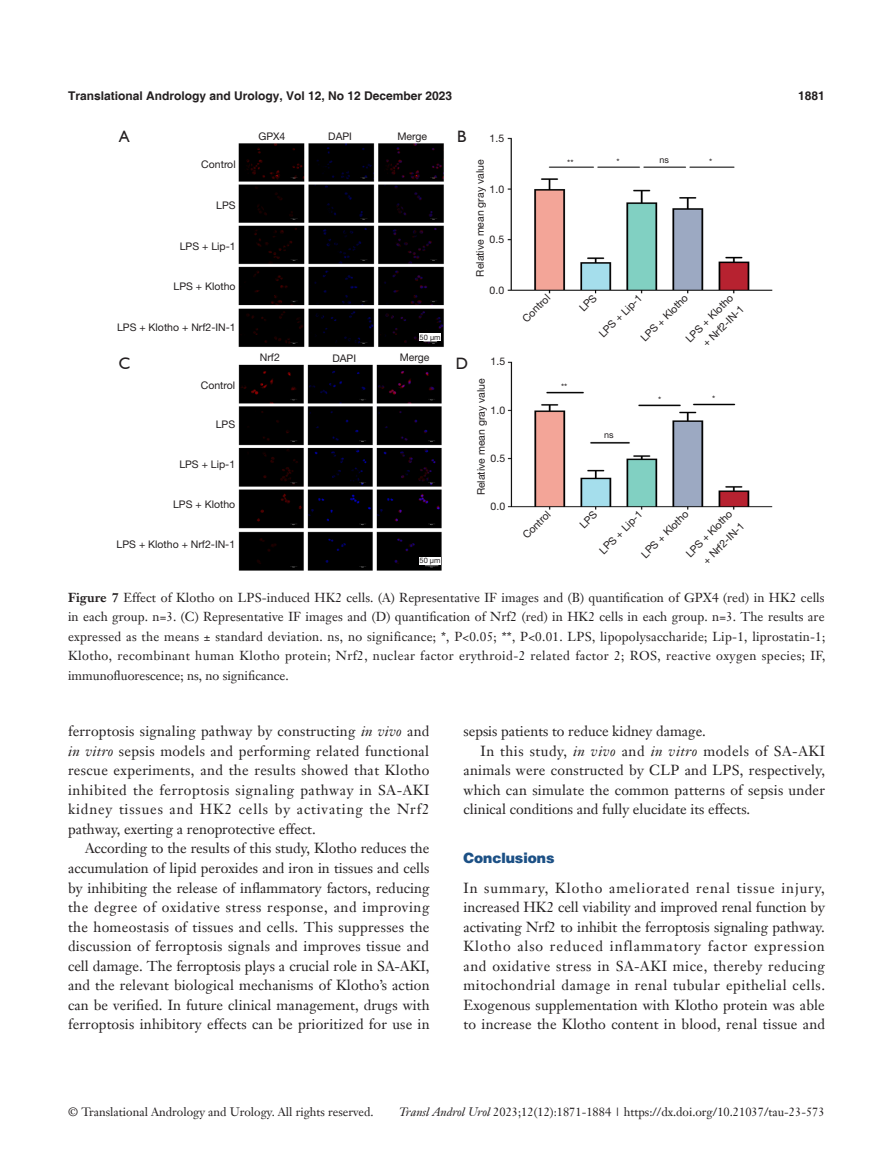
<style>
.page{position:relative;width:893px;height:1170px;background:#fff}
.page>*{position:absolute;margin:0;border:0;box-sizing:border-box;transform-origin:0 0}
.t1{font:16.5px "Humanist 521 BT";color:#231f20}
.t2{font:14.25px/19.5px "Janson Text LT";color:#231f20;text-align:justify}
._1ji-6_5{font:900 14.25px "Helvetica";color:#1c5085}
.二级标题下沉{font:12.75px/19.5px "Janson Text LT";color:#231f20;text-align:justify}
.t3{font:12px "Janson Text LT";color:#231f20}
.t4{font:700 12px "Helvetica";color:#231f20}
.二级标题下沉-2{font:10.5px/15.3px "Helvetica Neue LT Pro";color:#231f20;text-align:right}
.二级标题下沉-3{font:9px "Helvetica Neue LT Pro";color:#231f20}
.二级标题下沉-4{font:7.5px "Helvetica Neue LT Pro";color:#231f20}
.s1{font-weight:700}
.s2{font-style:italic}
</style>
<div class="page">
<img style="left:238px;top:137px;width:535px;height:434px">
<div style="left:453px;top:128px;width:17px;height:17px;background:#fff"></div>
<div style="left:453px;top:355px;width:17px;height:17px;background:#fff"></div>
<div style="left:420px;top:333px;width:21px;height:8px;background:#fff"></div>
<div style="left:419px;top:557px;width:22px;height:7px;background:#fff"></div>
<svg style="left:579px;top:293px;width:18px;height:19px"></svg>
<svg style="left:579px;top:509px;width:19px;height:19px"></svg>
<p class="t4" style="left:68px;top:88px;width:386px">Translational Andrology and Urology, Vol 12, No 12 December 2023</p>
<p class="t4" style="left:798px;top:88px;width:28px">1881</p>
<p class="t1" style="left:119px;top:126px;width:12px">A</p>
<p class="t1" style="left:457px;top:127px;width:11px">B</p>
<p class="二级标题下沉-2" style="left:258px;top:128px;width:29px">GPX4</p>
<p class="二级标题下沉-2" style="left:328px;top:128px;width:25px">DAPI</p>
<p class="二级标题下沉-2" style="left:397px;top:128px;width:31px">Merge</p>
<p class="二级标题下沉-2" style="left:490px;top:130px;width:16px">1.5</p>
<p class="二级标题下沉-2" style="left:201px;top:156px;width:36px">Control</p>
<p class="二级标题下沉-2" style="left:216px;top:197px;width:21px">LPS</p>
<p class="二级标题下沉-2" style="left:180px;top:238px;width:57px">LPS + Lip-1</p>
<p class="二级标题下沉-2" style="left:174px;top:279px;width:64px">LPS + Klotho</p>
<p class="二级标题下沉-2" style="left:117px;top:319px;width:120px">LPS + Klotho + Nrf2-IN-1</p>
<p class="二级标题下沉-4" style="left:420px;top:332px;width:22px">50 μm</p>
<p class="二级标题下沉-2" style="left:472px;top:276px;width:118px;rotate:-90deg">Relative mean gray value</p>
<p class="二级标题下沉-2" style="left:490px;top:181px;width:16px">1.0</p>
<p class="二级标题下沉-2" style="left:490px;top:232px;width:16px">0.5</p>
<p class="二级标题下沉-2" style="left:490px;top:282px;width:16px">0.0</p>
<p class="二级标题下沉-3" style="left:567px;top:157px;width:8px">**</p>
<p class="二级标题下沉-2" style="left:518px;top:315px;width:36px;rotate:-45deg">Control</p>
<p class="二级标题下沉-3" style="left:659px;top:154px;width:11px">ns</p>
<p class="二级标题下沉-3" style="left:616px;top:157px;width:5px">*</p>
<p class="二级标题下沉-3" style="left:709px;top:156px;width:5px">*</p>
<p class="二级标题下沉-2" style="left:595px;top:330px;width:57px;rotate:-45deg">LPS + Lip-1</p>
<p class="二级标题下沉-2" style="left:637px;top:334px;width:63px;rotate:-45deg">LPS + Klotho</p>
<p class="二级标题下沉-2" style="left:682px;top:334px;width:64px;rotate:-45deg">LPS + Klotho + Nrf2-IN-1</p>
<p class="二级标题下沉-2" style="left:260px;top:349px;width:22px">Nrf2</p>
<p class="二级标题下沉-2" style="left:400px;top:349px;width:31px">Merge</p>
<p class="二级标题下沉-2" style="left:332px;top:350px;width:25px">DAPI</p>
<p class="t1" style="left:119px;top:353px;width:13px">C</p>
<p class="t1" style="left:456px;top:353px;width:14px">D</p>
<p class="二级标题下沉-2" style="left:491px;top:353px;width:16px">1.5</p>
<p class="二级标题下沉-2" style="left:201px;top:377px;width:36px">Control</p>
<p class="二级标题下沉-2" style="left:216px;top:417px;width:21px">LPS</p>
<p class="二级标题下沉-2" style="left:179px;top:456px;width:57px">LPS + Lip-1</p>
<p class="二级标题下沉-2" style="left:173px;top:496px;width:64px">LPS + Klotho</p>
<p class="二级标题下沉-2" style="left:117px;top:536px;width:120px">LPS + Klotho + Nrf2-IN-1</p>
<p class="二级标题下沉-4" style="left:419px;top:556px;width:22px">50 μm</p>
<p class="二级标题下沉-2" style="left:473px;top:495px;width:118px;rotate:-90deg">Relative mean gray value</p>
<p class="二级标题下沉-2" style="left:491px;top:402px;width:16px">1.0</p>
<p class="二级标题下沉-2" style="left:491px;top:450px;width:16px">0.5</p>
<p class="二级标题下沉-2" style="left:491px;top:498px;width:16px">0.0</p>
<p class="二级标题下沉-3" style="left:561px;top:381px;width:8px">**</p>
<p class="二级标题下沉-2" style="left:519px;top:531px;width:36px;rotate:-45deg">Control</p>
<p class="二级标题下沉-3" style="left:604px;top:429px;width:11px">ns</p>
<p class="二级标题下沉-3" style="left:658px;top:394px;width:5px">*</p>
<p class="二级标题下沉-3" style="left:712px;top:393px;width:5px">*</p>
<p class="二级标题下沉-2" style="left:595px;top:546px;width:57px;rotate:-45deg">LPS + Lip-1</p>
<p class="二级标题下沉-2" style="left:681px;top:549px;width:62px;line-height:17px;rotate:-45deg">LPS + Klotho + Nrf2-IN-1</p>
<p class="二级标题下沉-2" style="left:637px;top:550px;width:63px;rotate:-45deg">LPS + Klotho</p>
<p class="二级标题下沉" style="left:68px;top:587px;width:759px"><span class="s1">Figure 7</span> Effect of Klotho on LPS-induced HK2 cells. (A) Representative IF images and (B) quantification of GPX4 (red) in HK2 cells in each group. n=3. (C) Representative IF images and (D) quantification of Nrf2 (red) in HK2 cells in each group. n=3. The results are expressed as the means ± standard deviation. ns, no significance; *, P&lt;0.05; **, P&lt;0.01. LPS, lipopolysaccharide; Lip-1, liprostatin-1; Klotho, recombinant human Klotho protein; Nrf2, nuclear factor erythroid-2 related factor 2; ROS, reactive oxygen species; IF, immunofluorescence; ns, no significance.</p>
<p class="t2" style="left:68px;top:721px;width:363px">ferroptosis signaling pathway by constructing <span class="s2">in vivo</span> and <span class="s2">in vitro</span> sepsis models and performing related functional rescue experiments, and the results showed that Klotho inhibited the ferroptosis signaling pathway in SA-AKI kidney tissues and HK2 cells by activating the Nrf2 pathway, exerting a renoprotective effect.</p>
<p class="t2" style="left:68px;top:838px;width:363px;text-indent:17px">According to the results of this study, Klotho reduces the accumulation of lipid peroxides and iron in tissues and cells by inhibiting the release of inflammatory factors, reducing the degree of oxidative stress response, and improving the homeostasis of tissues and cells. This suppresses the discussion of ferroptosis signals and improves tissue and cell damage. The ferroptosis plays a crucial role in SA-AKI, and the relevant biological mechanisms of Klotho’s action can be verified. In future clinical management, drugs with ferroptosis inhibitory effects can be prioritized for use in</p>
<p class="t2" style="left:463px;top:721px;width:244px">sepsis patients to reduce kidney damage.</p>
<p class="t2" style="left:463px;top:741px;width:363px;text-indent:17px">In this study, <span class="s2">in vivo</span> and <span class="s2">in vitro</span> models of SA-AKI animals were constructed by CLP and LPS, respectively, which can simulate the common patterns of sepsis under clinical conditions and fully elucidate its effects.</p>
<p class="_1ji-6_5" style="left:463px;top:849px;width:92px">Conclusions</p>
<p class="t2" style="left:463px;top:877px;width:363px">In summary, Klotho ameliorated renal tissue injury, increased HK2 cell viability and improved renal function by activating Nrf2 to inhibit the ferroptosis signaling pathway.<br>Klotho also reduced inflammatory factor expression and oxidative stress in SA-AKI mice, thereby reducing mitochondrial damage in renal tubular epithelial cells.<br>Exogenous supplementation with Klotho protein was able to increase the Klotho content in blood, renal tissue and</p>
<p class="t3" style="left:68px;top:1104px;width:307px">© Translational Andrology and Urology. All rights reserved.</p>
<p class="t3" style="left:399px;top:1104px;width:427px"><span class="s2">Transl Androl Urol</span> 2023;12(12):1871-1884 | https://dx.doi.org/10.21037/tau-23-573</p>
</div>
